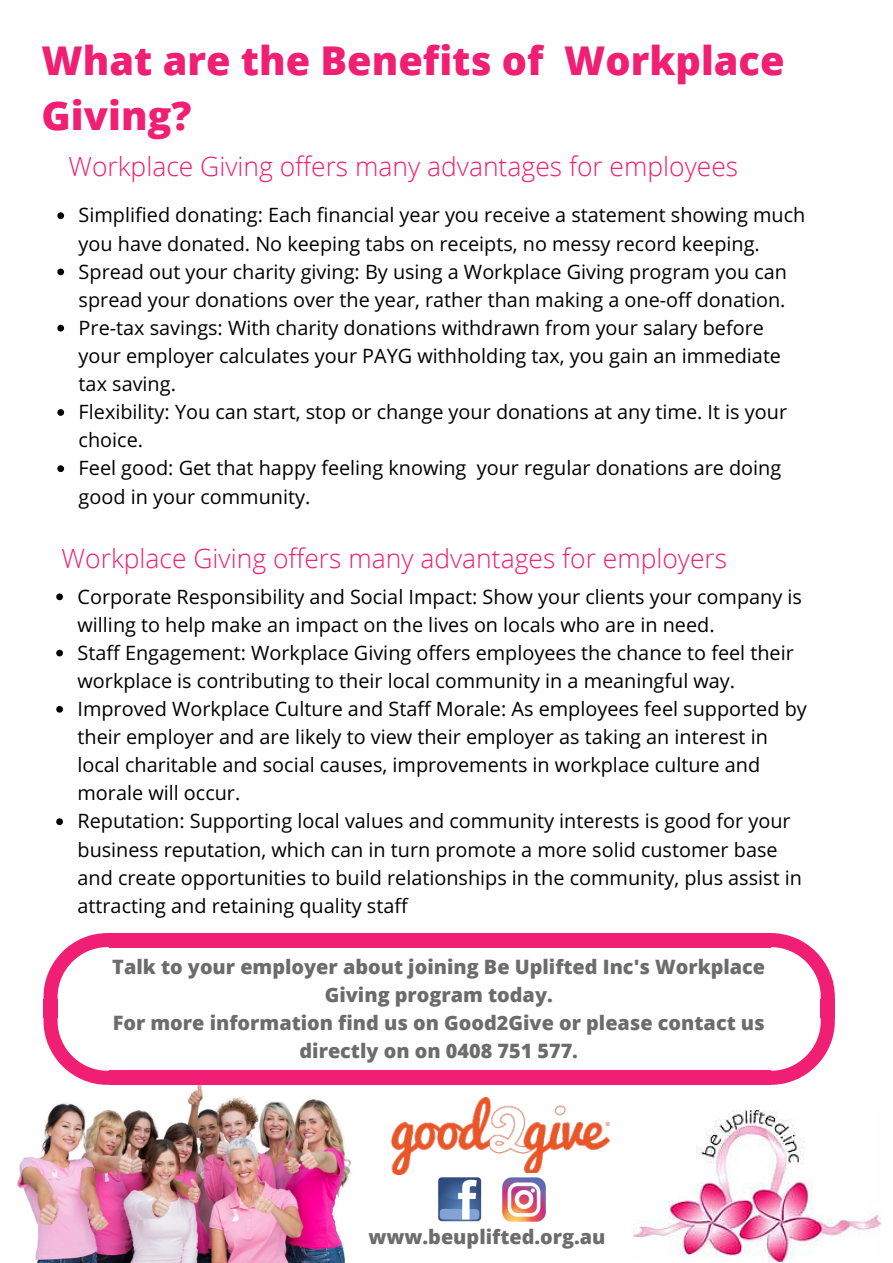
<style>
.page{position:relative;width:893px;height:1263px;background:#fff}
.page>*{position:absolute;margin:0;border:0;box-sizing:border-box;transform-origin:0 0}
.t1{font:800 39.6px/55.1px "Open Sans";color:#f01f73}
.t2{font:300 26.4px "Open Sans";color:#f01f73}
.t3{font:19.8px/28px "Open Sans";color:#000}
.t4{font:800 19.8px/28px "Open Sans";color:#6c6c6c;text-align:center}
</style>
<div class="page">
<svg style="left:57px;top:212px;width:7px;height:7px"></svg>
<svg style="left:57px;top:268px;width:7px;height:7px"></svg>
<svg style="left:57px;top:325px;width:7px;height:6px"></svg>
<svg style="left:57px;top:409px;width:7px;height:7px"></svg>
<svg style="left:57px;top:465px;width:7px;height:7px"></svg>
<img style="left:633px;top:1110px;width:247px;height:151px">
<img style="left:17px;top:1085px;width:335px;height:177px">
<svg style="left:56px;top:593px;width:7px;height:7px"></svg>
<svg style="left:56px;top:650px;width:7px;height:6px"></svg>
<svg style="left:56px;top:706px;width:7px;height:6px"></svg>
<svg style="left:56px;top:818px;width:7px;height:7px"></svg>
<svg style="left:44px;top:933px;width:68px;height:66px"></svg>
<svg style="left:766px;top:933px;width:68px;height:66px"></svg>
<div style="left:109px;top:933px;width:661px;height:14px;background:#f01f73"></div>
<div style="left:44px;top:999px;width:14px;height:18px;background:#f01f73"></div>
<div style="left:109px;top:1070px;width:661px;height:15px;background:#f01f73"></div>
<svg style="left:44px;top:1017px;width:65px;height:68px"></svg>
<div style="left:820px;top:999px;width:14px;height:18px;background:#f01f73"></div>
<svg style="left:770px;top:1017px;width:64px;height:68px"></svg>
<img style="left:438px;top:1177px;width:44px;height:45px">
<img style="left:391px;top:1097px;width:218px;height:77px">
<img style="left:498px;top:1173px;width:52px;height:49px">
<h1 class="t1" style="left:42px;top:32px;width:744px">What are the Benefits of Workplace<br>Giving?</h1>
<h2 class="t2" style="left:68px;top:148px;width:671px">Workplace Giving offers many advantages for employees</h2>
<p class="t3" style="left:79px;top:201px;width:728px">Simplified donating: Each financial year you receive a statement showing much you have donated. No keeping tabs on receipts, no messy record keeping.<br>Spread out your charity giving: By using a Workplace Giving program you can spread your donations over the year, rather than making a one-off donation.<br>Pre-tax savings: With charity donations withdrawn from your salary before your employer calculates your PAYG withholding tax, you gain an immediate tax saving.<br>Flexibility: You can start, stop or change your donations at any time. It is your choice.<br>Feel good: Get that happy feeling knowing your regular donations are doing good in your community.</p>
<h2 class="t2" style="left:62px;top:539px;width:667px">Workplace Giving offers many advantages for employers</h2>
<p class="t3" style="left:77px;top:582px;width:730px">Corporate Responsibility and Social Impact: Show your clients your company is willing to help make an impact on the lives on locals who are in need.<br>Staff Engagement: Workplace Giving offers employees the chance to feel their workplace is contributing to their local community in a meaningful way.<br>Improved Workplace Culture and Staff Morale: As employees feel supported by their employer and are likely to view their employer as taking an interest in local charitable and social causes, improvements in workplace culture and morale will occur.<br>Reputation: Supporting local values and community interests is good for your business reputation, which can in turn promote a more solid customer base and create opportunities to build relationships in the community, plus assist in attracting and retaining quality staff</p>
<p class="t4" style="left:112px;top:952px;width:654px">Talk to your employer about joining Be Uplifted Inc's Workplace Giving program today.<br>For more information find us on Good2Give or please contact us directly on on 0408 751 577.</p>
<p class="t4" style="left:368px;top:1222px;width:238px">www.beuplifted.org.au</p>
</div>
